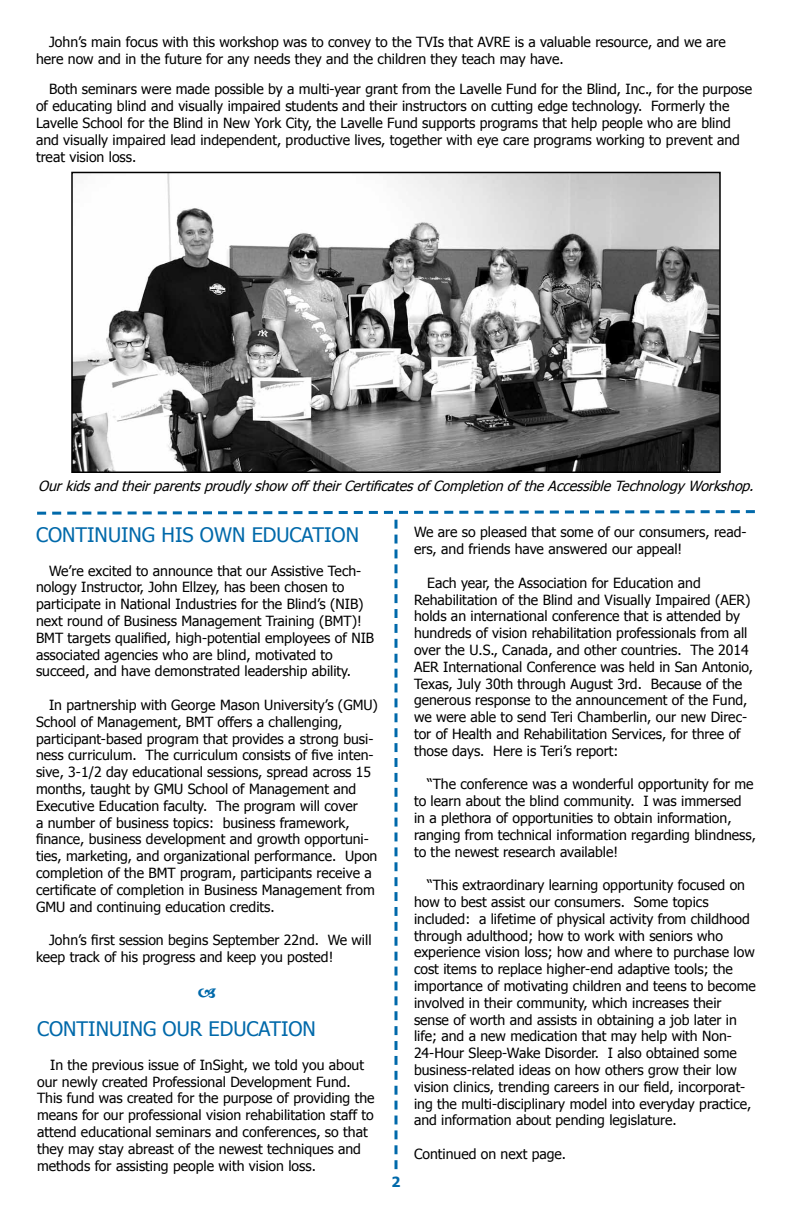
<style>
.page{position:relative;width:792px;height:1224px;background:#fff}
.page>*{position:absolute;margin:0;border:0;box-sizing:border-box;transform-origin:0 0}
.t1{font:20px "Tahoma";color:#0069aa}
.t2{font:14px/16.8px "Tahoma";color:#000}
.t3{font:italic 14px "Tahoma";color:#000}
.t4{font:700 14px "Tahoma";color:#0069aa}
</style>
<div class="page">
<img style="left:74px;top:175px;width:644px;height:295px">
<div style="left:71px;top:172px;width:650px;height:301px;border:2px solid #000"></div>
<svg style="left:37px;top:510px;width:718px;height:659px"></svg>
<p class="t2" style="left:36px;top:33px;width:691px;text-indent:13px">John’s main focus with this workshop was to convey to the TVIs that AVRE is a valuable resource, and we are here now and in the future for any needs they and the children they teach may have.</p>
<p class="t2" style="left:36px;top:80px;width:718px;text-indent:13px">Both seminars were made possible by a multi-year grant from the Lavelle Fund for the Blind, Inc., for the purpose of educating blind and visually impaired students and their instructors on cutting edge technology. Formerly the Lavelle School for the Blind in New York City, the Lavelle Fund supports programs that help people who are blind and visually impaired lead independent, productive lives, together with eye care programs working to prevent and treat vision loss.</p>
<p class="t3" style="left:38px;top:476px;width:721px">Ourkidsandtheirparentsproudly show offtheirCertificatesofCompletionoftheAccessibleTechnology Workshop.</p>
<h1 class="t1" style="left:36px;top:521px;width:325px">CONTINUING HIS OWN EDUCATION</h1>
<p class="t2" style="left:36px;top:561px;width:340px;text-indent:13px">We’re excited to announce that our Assistive Tech&shy;nology Instructor, John Ellzey, has been chosen to participate in National Industries for the Blind’s (NIB) next round of Business Management Training (BMT)!<br>BMT targets qualified, high-potential employees of NIB associated agencies who are blind, motivated to succeed, and have demonstrated leadership ability.</p>
<p class="t2" style="left:36px;top:696px;width:344px;text-indent:13px">In partnership with George Mason University’s (GMU)<br>School of Management, BMT offers a challenging, participant-based program that provides a strong busi&shy;ness curriculum. The curriculum consists of five inten&shy;sive, 3-1/2 day educational sessions, spread across 15 months, taught by GMU School of Management and Executive Education faculty. The program will cover<br>a number of business topics: business framework, finance, business development and growth opportuni&shy;ties, marketing, and organizational performance. Upon completion of the BMT program, participants receive a certificate of completion in Business Management from GMU and continuing education credits.</p>
<p class="t2" style="left:36px;top:931px;width:337px;text-indent:13px">John’s first session begins September 22nd. We will keep track of his progress and keep you posted!</p>
<h1 class="t1" style="left:37px;top:1016px;width:280px">CONTINUING OUR EDUCATION</h1>
<p class="t2" style="left:37px;top:1056px;width:339px;text-indent:13px">In the previous issue of InSight, we told you about our newly created Professional Development Fund.<br>This fund was created for the purpose of providing the means for our professional vision rehabilitation staff to attend educational seminars and conferences, so that they may stay abreast of the newest techniques and methods for assisting people with vision loss.</p>
<p class="t4" style="left:392px;top:1172px;width:10px">2</p>
<p class="t2" style="left:414px;top:523px;width:334px">We are so pleased that some of our consumers, read&shy;ers, and friends have answered our appeal!</p>
<p class="t2" style="left:414px;top:574px;width:341px;text-indent:13px">Each year, the Association for Education and Rehabilitation of the Blind and Visually Impaired (AER) holds an international conference that is attended by hundreds of vision rehabilitation professionals from all over the U.S., Canada, and other countries. The 2014<br>AER International Conference was held in San Antonio, Texas, July 30th through August 3rd. Because of the generous response to the announcement of the Fund, we were able to send Teri Chamberlin, our new Direc&shy;tor of Health and Rehabilitation Services, for three of those days. Here is Teri’s report:</p>
<p class="t2" style="left:414px;top:775px;width:343px;text-indent:13px">“The conference was a wonderful opportunity for me to learn about the blind community. I was immersed in a plethora of opportunities to obtain information, ranging from technical information regarding blindness, to the newest research available!</p>
<p class="t2" style="left:414px;top:876px;width:343px;text-indent:13px">“This extraordinary learning opportunity focused on how to best assist our consumers. Some topics included: a lifetime of physical activity from childhood through adulthood; how to work with seniors who experience vision loss; how and where to purchase low cost items to replace higher-end adaptive tools; the importance of motivating children and teens to become involved in their community, which increases their sense of worth and assists in obtaining a job later in life; and a new medication that may help with Non-24-Hour Sleep-Wake Disorder. I also obtained some business-related ideas on how others grow their low vision clinics, trending careers in our field, incorporat&shy;ing the multi-disciplinary model into everyday practice, and information about pending legislature.</p>
<p class="t2" style="left:414px;top:1145px;width:154px">Continued on next page.</p>
</div>
